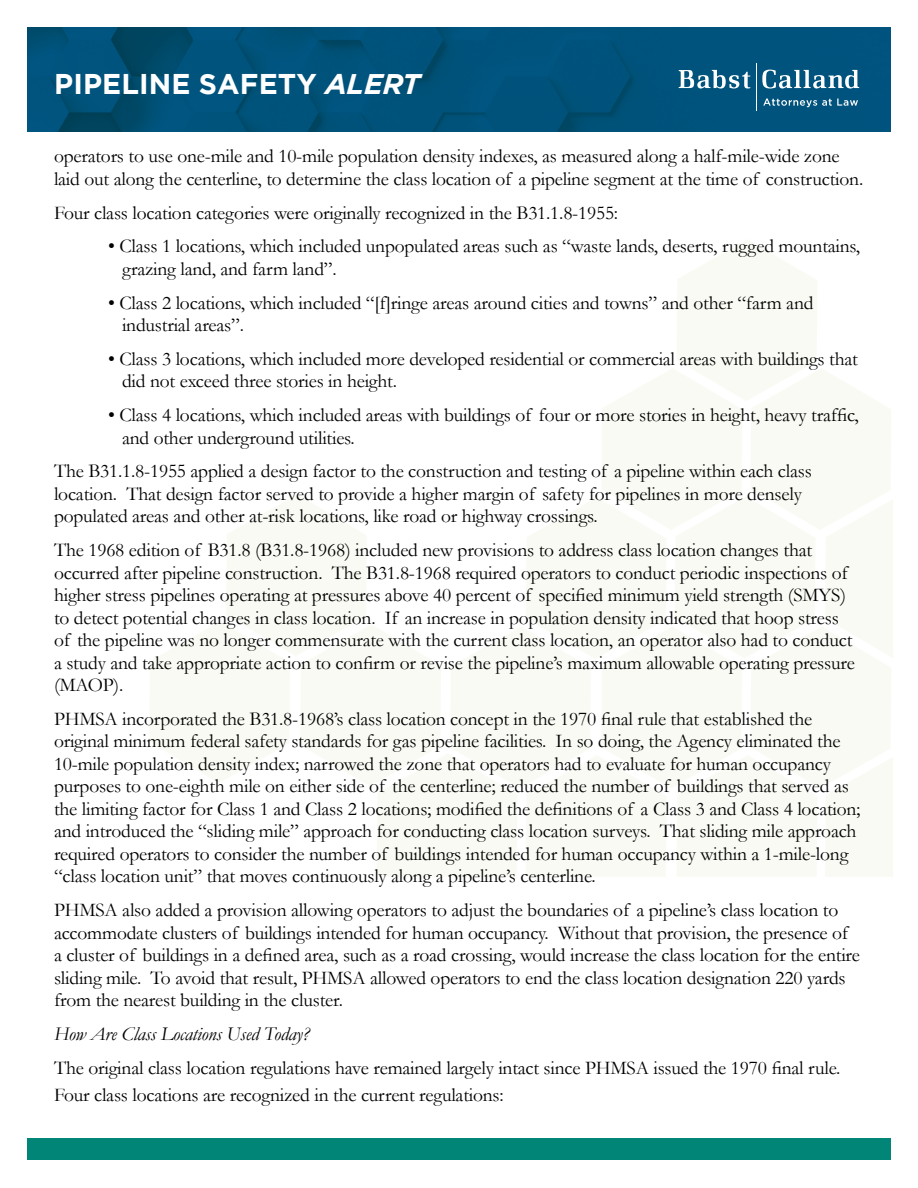
<style>
.page{position:relative;width:918px;height:1188px;background:#fff}
.page>*{position:absolute;margin:0;border:0;box-sizing:border-box;transform-origin:0 0}
.t1{font:700 28.5px "Gotham";letter-spacing:.005em;color:#fff}
.Bullets{font:19.5px/22.5px "Garamond";letter-spacing:-.01em;color:#000101}
.Bullets-2{font:italic 19.5px "Garamond";letter-spacing:-.01em;color:#000101}
.s1{font-style:italic}
</style>
<div class="page">
<div style="left:27px;top:1138px;width:864px;height:22px;background:#008576"></div>
<img style="left:27px;top:27px;width:864px;height:105px">
<svg style="left:679px;top:70px;width:71px;height:19px"></svg>
<svg style="left:762px;top:70px;width:97px;height:19px"></svg>
<svg style="left:763px;top:98px;width:95px;height:9px"></svg>
<hr style="left:756px;top:64px;width:1px;height:47px;background:#fff">
<p class="t1" style="left:54px;top:67px;width:368px">PIPELINE SAFETY <span class="s1">ALERT</span></p>
<p class="Bullets" style="left:54px;top:145px;width:811px">operators to use one-mile and 10-mile population density indexes, as measured along a half-mile-wide zone laid out along the centerline, to determine the class location of a pipeline segment at the time of construction.</p>
<p class="Bullets" style="left:54px;top:201px;width:566px">Four class location categories were originally recognized in the B31.1.8-1955:</p>
<p class="Bullets" style="left:122px;top:235px;width:740px;text-indent:-14px">• Class 1 locations, which included unpopulated areas such as “waste lands, deserts, rugged mountains, grazing land, and farm land”.</p>
<p class="Bullets" style="left:122px;top:291px;width:693px;text-indent:-14px">• Class 2 locations, which included “[f]ringe areas around cities and towns” and other “farm and industrial areas”.</p>
<p class="Bullets" style="left:122px;top:347px;width:737px;text-indent:-14px">• Class 3 locations, which included more developed residential or commercial areas with buildings that did not exceed three stories in height.</p>
<p class="Bullets" style="left:122px;top:403px;width:738px;text-indent:-14px">• Class 4 locations, which included areas with buildings of four or more stories in height, heavy traffic, and other underground utilities.</p>
<p class="Bullets" style="left:54px;top:460px;width:759px">The B31.1.8-1955 applied a design factor to the construction and testing of a pipeline within each class location. That design factor served to provide a higher margin of safety for pipelines in more densely populated areas and other at-risk locations, like road or highway crossings.</p>
<p class="Bullets" style="left:54px;top:538px;width:802px">The 1968 edition of B31.8 (B31.8-1968) included new provisions to address class location changes that occurred after pipeline construction. The B31.8-1968 required operators to conduct periodic inspections of higher stress pipelines operating at pressures above 40 percent of specified minimum yield strength (SMYS) to detect potential changes in class location. If an increase in population density indicated that hoop stress of the pipeline was no longer commensurate with the current class location, an operator also had to conduct a study and take appropriate action to confirm or revise the pipeline’s maximum allowable operating pressure (MAOP).</p>
<p class="Bullets" style="left:54px;top:707px;width:808px">PHMSA incorporated the B31.8-1968’s class location concept in the 1970 final rule that established the original minimum federal safety standards for gas pipeline facilities. In so doing, the Agency eliminated the 10-mile population density index; narrowed the zone that operators had to evaluate for human occupancy purposes to one-eighth mile on either side of the centerline; reduced the number of buildings that served as the limiting factor for Class 1 and Class 2 locations; modified the definitions of a Class 3 and Class 4 location; and introduced the “sliding mile” approach for conducting class location surveys. That sliding mile approach required operators to consider the number of buildings intended for human occupancy within a 1-mile-long “class location unit” that moves continuously along a pipeline’s centerline.</p>
<p class="Bullets" style="left:54px;top:898px;width:808px">PHMSA also added a provision allowing operators to adjust the boundaries of a pipeline’s class location to accommodate clusters of buildings intended for human occupancy. Without that provision, the presence of a cluster of buildings in a defined area, such as a road crossing, would increase the class location for the entire sliding mile. To avoid that result, PHMSA allowed operators to end the class location designation 220 yards from the nearest building in the cluster.</p>
<p class="Bullets-2" style="left:54px;top:1021px;width:257px">How Are Class Locations Used Today?</p>
<p class="Bullets" style="left:54px;top:1054px;width:788px;line-height:27px">The original class location regulations have remained largely intact since PHMSA issued the 1970 final rule.<br>Four class locations are recognized in the current regulations:</p>
</div>
